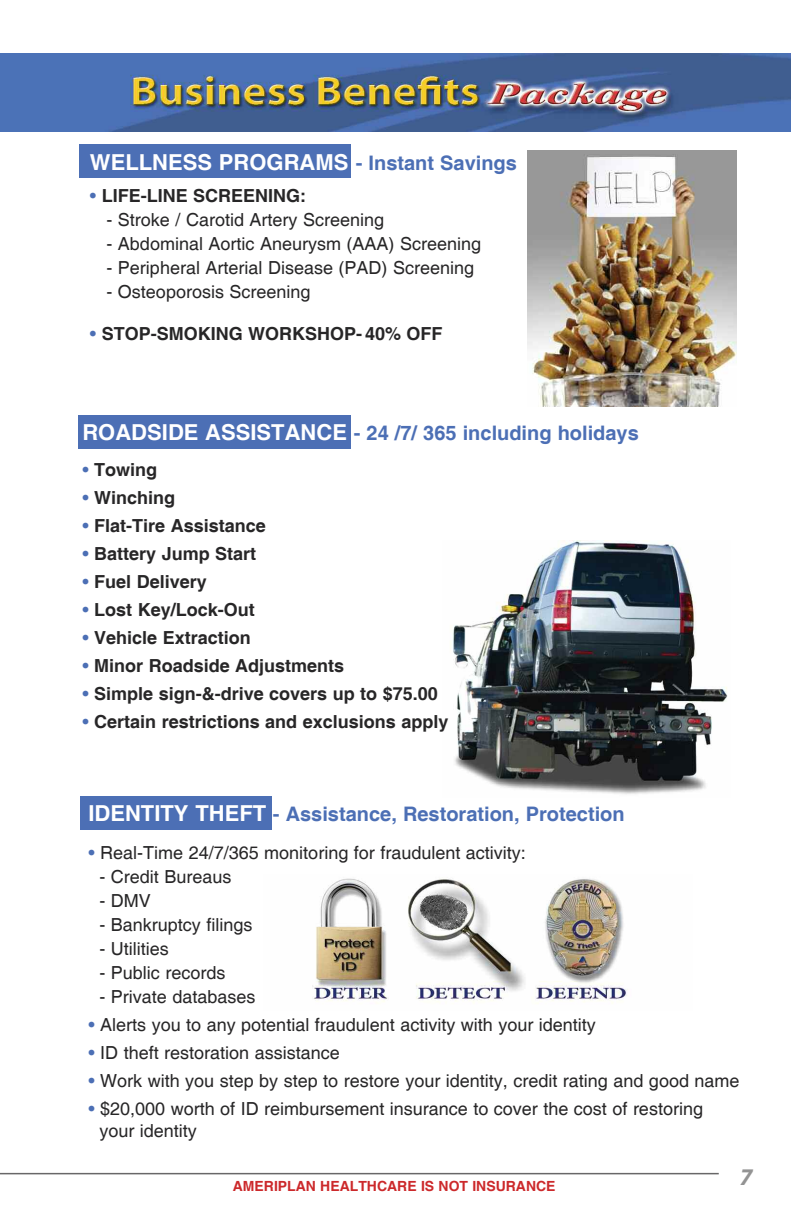
<style>
.page{position:relative;width:792px;height:1224px;background:#fff}
.page>*{position:absolute;margin:0;border:0;box-sizing:border-box;transform-origin:0 0}
.t1{font:italic 700 24px "Myriad Pro";color:#939393}
.t2{font:700 22px "Helvetica";color:#fff}
.t3{font:700 20px "Helvetica";color:#4c6fb5}
.t4{font:18px/22px "Helvetica";color:#272627}
.t5{font:700 18px "Helvetica";color:#272627}
.t6{font:700 14px "Helvetica";color:#cc292b}
.s1{font-size:20px;color:#4c6fb5}
.s2{font-weight:400;color:#4c6fb5}
.s3{font-size:22px;color:#fff}
.s4{color:#4c6fb5}
</style>
<div class="page">
<hr style="left:0;top:1173px;width:719px;height:1px;background:#686768">
<img style="left:0;top:54px;width:791px;height:78px">
<img style="left:450px;top:541px;width:278px;height:254px">
<div style="left:78px;top:415px;width:273px;height:34px;background:#4c6fb5"></div>
<div style="left:80px;top:796px;width:191px;height:33px;background:#4c6fb5"></div>
<img style="left:312px;top:878px;width:316px;height:126px">
<div style="left:80px;top:145px;width:271px;height:33px;background:#4c6fb5"></div>
<img style="left:527px;top:151px;width:210px;height:256px">
<p class="t2" style="left:90px;top:150px;width:428px">WELLNESS PROGRAMS <span class="s1">- Instant Savings</span></p>
<p class="t5" style="left:90px;top:186px;width:218px"><span class="s2">•</span> LIFE-LINE SCREENING:</p>
<p class="t4" style="left:106px;top:209px;width:279px">- Stroke / Carotid Artery Screening</p>
<p class="t4" style="left:106px;top:233px;width:376px">- Abdominal Aortic Aneurysm (AAA) Screening</p>
<p class="t4" style="left:106px;top:257px;width:369px">- Peripheral Arterial Disease (PAD) Screening</p>
<p class="t4" style="left:106px;top:281px;width:206px">- Osteoporosis Screening</p>
<p class="t5" style="left:90px;top:324px;width:354px"><span class="s2">•</span> STOP-SMOKING WORKSHOP- 40% OFF</p>
<p class="t3" style="left:82px;top:422px;width:558px"><span class="s3">ROADSIDE ASSISTANCE</span> - 24 /7/ 365 including holidays</p>
<p class="t5" style="left:82px;top:460px;width:76px"><span class="s2">•</span> Towing</p>
<p class="t5" style="left:82px;top:488px;width:94px"><span class="s2">•</span> Winching</p>
<p class="t5" style="left:82px;top:516px;width:185px"><span class="s2">•</span> Flat-Tire Assistance</p>
<p class="t5" style="left:82px;top:544px;width:175px"><span class="s2">•</span> Battery Jump Start</p>
<p class="t5" style="left:82px;top:572px;width:126px"><span class="s2">•</span> Fuel Delivery</p>
<p class="t5" style="left:82px;top:600px;width:174px"><span class="s2">•</span> Lost Key/Lock-Out</p>
<p class="t5" style="left:82px;top:628px;width:170px"><span class="s2">•</span> Vehicle Extraction</p>
<p class="t5" style="left:82px;top:656px;width:263px"><span class="s2">•</span> Minor Roadside Adjustments</p>
<p class="t5" style="left:82px;top:684px;width:357px"><span class="s2">•</span> Simple sign-&amp;-drive covers up to $75.00</p>
<p class="t5" style="left:82px;top:712px;width:367px"><span class="s2">•</span> Certain restrictions and exclusions apply</p>
<p class="t3" style="left:88px;top:802px;width:538px"><span class="s3">IDENTITY THEFT</span> - Assistance, Restoration, Protection</p>
<p class="t4" style="left:88px;top:841px;width:439px"><span class="s4">•</span> Real-Time 24/7/365 monitoring for fraudulent activity:</p>
<p class="t4" style="left:99px;top:865px;width:134px">- Credit Bureaus</p>
<p class="t4" style="left:99px;top:889px;width:53px">- DMV</p>
<p class="t4" style="left:99px;top:913px;width:155px">- Bankruptcy filings</p>
<p class="t4" style="left:99px;top:937px;width:71px">- Utilities</p>
<p class="t4" style="left:99px;top:961px;width:128px">- Public records</p>
<p class="t4" style="left:99px;top:985px;width:158px">- Private databases</p>
<p class="t4" style="left:88px;top:1013px;width:509px"><span class="s4">•</span> Alerts you to any potential fraudulent activity with your identity</p>
<p class="t4" style="left:88px;top:1041px;width:253px"><span class="s4">•</span> ID theft restoration assistance</p>
<p class="t4" style="left:88px;top:1069px;width:653px"><span class="s4">•</span> Work with you step by step to restore your identity, credit rating and good name</p>
<p class="t4" style="left:99px;top:1097px;width:605px;text-indent:-11px"><span class="s4">•</span> $20,000 worth of ID reimbursement insurance to cover the cost of restoring your identity</p>
<p class="t6" style="left:233px;top:1178px;width:324px">AMERIPLAN HEALTHCA RE IS NOT INSURANCE</p>
<h1 class="t1" style="left:740px;top:1168px;width:14px">7</h1>
</div>
